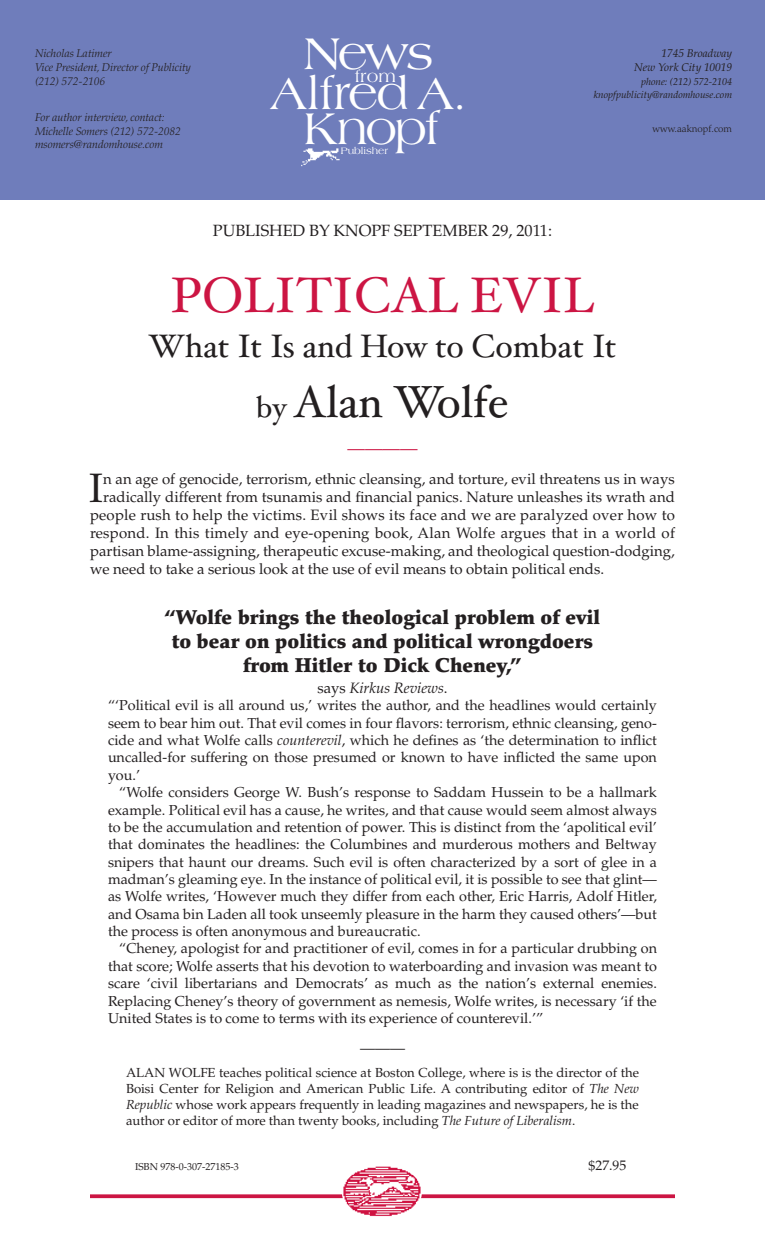
<style>
.page{position:relative;width:765px;height:1260px;background:#fff}
.page>*{position:absolute;margin:0;border:0;box-sizing:border-box;transform-origin:0 0}
.t1{font:50px "Hoefler Text";color:#cc1543}
.t2{font:47.5px/35px "Americana";letter-spacing:-.04em;color:#fff;text-align:center}
.t3{font:45px "Hoefler Text";color:#231f20}
.t4{font:41.12px "Palatino";color:#231f20}
.t5{font:32.5px "Hoefler Text";color:#231f20}
.t6{font:900 20px/24.2px "Palatino";color:#231f20;text-align:center}
.t7{font:17.5px "Americana";color:#fff}
.t8{font:17.5px "Palatino";color:#cc1543}
.t9{font:16.25px "Palatino";color:#231f20}
.t10{font:15px "Palatino";color:#231f20}
.t11{font:italic 15px "Palatino";color:#231f20}
.t12{font:14.38px/17.4px "Palatino";color:#231f20;text-align:justify}
.t13{font:13.75px "Palatino";color:#231f20}
.t14{font:13.12px/15.9px "Palatino";color:#231f20;text-align:justify}
.t15{font:italic 300 11.25px/13.8px "Palatino";color:#231f20}
.t16{font:italic 11.25px/13.8px "Palatino";color:#231f20;text-align:right}
.t17{font:italic 10px/13.8px "Palatino";color:#231f20;text-align:right}
.t18{font:10px "Palatino";color:#231f20}
.t19{font:300 10px "Palatino";color:#231f20}
.t20{font:10px "Americana";color:#fff}
.s1{font-size:30px}
.s2{font-style:normal}
.s3{font-style:italic}
</style>
<div class="page">
<div style="left:0;top:0;width:765px;height:199px;background:#6f7dbb"></div>
<img style="left:301px;top:148px;width:39px;height:19px">
<svg style="left:90px;top:1194px;width:585px;height:4px;background:#d02a54"></svg>
<img style="left:342px;top:1164px;width:80px;height:57px;border-radius:50%">
<p class="t15" style="left:35px;top:48px;width:158px">Nicholas Latimer<br>Vice President, Director of Publicity (212) 572-2106</p>
<p class="t15" style="left:35px;top:112px;width:147px">For author interview, contact:<br>Michelle Somers (212) 572-2082 msomers@randomhouse.com</p>
<h2 class="t2" style="left:304px;top:39px;width:131px">News</h2>
<p class="t7" style="left:355px;top:69px;width:43px">from</p>
<h2 class="t2" style="left:270px;top:79px;width:199px">Alfred A.<br>Knopf</h2>
<p class="t20" style="left:341px;top:146px;width:49px">Publisher</p>
<p class="t16" style="left:634px;top:48px;width:100px">1745 Broadway<br>New York City 10019</p>
<p class="t17" style="left:594px;top:75px;width:140px">phone: (212) 572-2104 knopfpublicity@randomhouse.com</p>
<p class="t19" style="left:653px;top:125px;width:81px">www.aaknopf.com</p>
<p class="t9" style="left:213px;top:224px;width:341px">PUBLISHED BY KNOPF SEPTEMBER 29, 2011:</p>
<h1 class="t1" style="left:171px;top:265px;width:425px">POLITICAL EVIL</h1>
<h3 class="t5" style="left:149px;top:326px;width:469px">What It Is and How to Combat It</h3>
<h3 class="t3" style="left:256px;top:375px;width:254px"><span class="s1">by</span> Alan Wolfe</h3>
<p class="t8" style="left:348px;top:441px;width:71px">————</p>
<h3 class="t4" style="left:89px;top:472px;width:15px">I</h3>
<p class="t10" style="left:103px;top:473px;width:573px">n an age of genocide, terrorism, ethnic cleansing, and torture, evil threatens us in ways</p>
<p class="t10" style="left:103px;top:491px;width:573px">radically different from tsunamis and financial panics. Nature unleashes its wrath and</p>
<p class="t10" style="left:90px;top:509px;width:587px">people rush to help the victims. Evil shows its face and we are paralyzed over how to</p>
<p class="t10" style="left:90px;top:527px;width:587px">respond. In this timely and eye-opening book, Alan Wolfe argues that in a world of</p>
<p class="t10" style="left:90px;top:545px;width:587px">partisan blame-assigning, therapeutic excuse-making, and theological question-dodging,</p>
<p class="t10" style="left:90px;top:563px;width:516px">we need to take a serious look at the use of evil means to obtain political ends.</p>
<h3 class="t6" style="left:165px;top:607px;width:437px">“Wolfe brings the theological problem of evil to bear on politics and political wrongdoers from Hitler to Dick Cheney,”</h3>
<p class="t11" style="left:317px;top:682px;width:132px"><span class="s2">says</span> Kirkus Reviews<span class="s2">.</span></p>
<p class="t12" style="left:108px;top:698px;width:550px">“‘Political evil is all around us,’ writes the author, and the headlines would certainly seem to bear him out. That evil comes in four flavors: terrorism, ethnic cleansing, geno&shy;cide and what Wolfe calls <span class="s3">counterevil</span>, which he defines as ‘the determination to inflict uncalled-for suffering on those presumed or known to have inflicted the same upon you.’</p>
<p class="t12" style="left:108px;top:785px;width:551px;text-indent:11px">“Wolfe considers George W. Bush’s response to Saddam Hussein to be a hallmark example. Political evil has a cause, he writes, and that cause would seem almost always to be the accumulation and retention of power. This is distinct from the ‘apolitical evil’ that dominates the headlines: the Columbines and murderous mothers and Beltway snipers that haunt our dreams. Such evil is often characterized by a sort of glee in a madman’s gleaming eye. In the instance of political evil, it is possible to see that glint— as Wolfe writes, ‘However much they differ from each other, Eric Harris, Adolf Hitler, and Osama bin Laden all took unseemly pleasure in the harm they caused others’—but the process is often anonymous and bureaucratic.</p>
<p class="t12" style="left:108px;top:941px;width:551px;text-indent:11px">“Cheney, apologist for and practitioner of evil, comes in for a particular drubbing on that score; Wolfe asserts that his devotion to waterboarding and invasion was meant to scare ‘civil libertarians and Democrats’ as much as the nation’s external enemies.<br>Replacing Cheney’s theory of government as nemesis, Wolfe writes, is necessary ‘if the United States is to come to terms with its experience of counterevil.’”</p>
<p class="t10" style="left:360px;top:1042px;width:46px">———</p>
<p class="t14" style="left:126px;top:1066px;width:515px">ALAN WOLFE teaches political science at Boston College, where is is the director of the Boisi Center for Religion and American Public Life. A contributing editor of <span class="s3">The New Republic</span> whose work appears frequently in leading magazines and newspapers, he is the author or editor of more than twenty books, including <span class="s3">The Future of Liberalism</span>.</p>
<p class="t18" style="left:135px;top:1163px;width:105px">ISBN 978-0-307-27185-3</p>
<p class="t13" style="left:589px;top:1160px;width:39px">$27.95</p>
</div>
